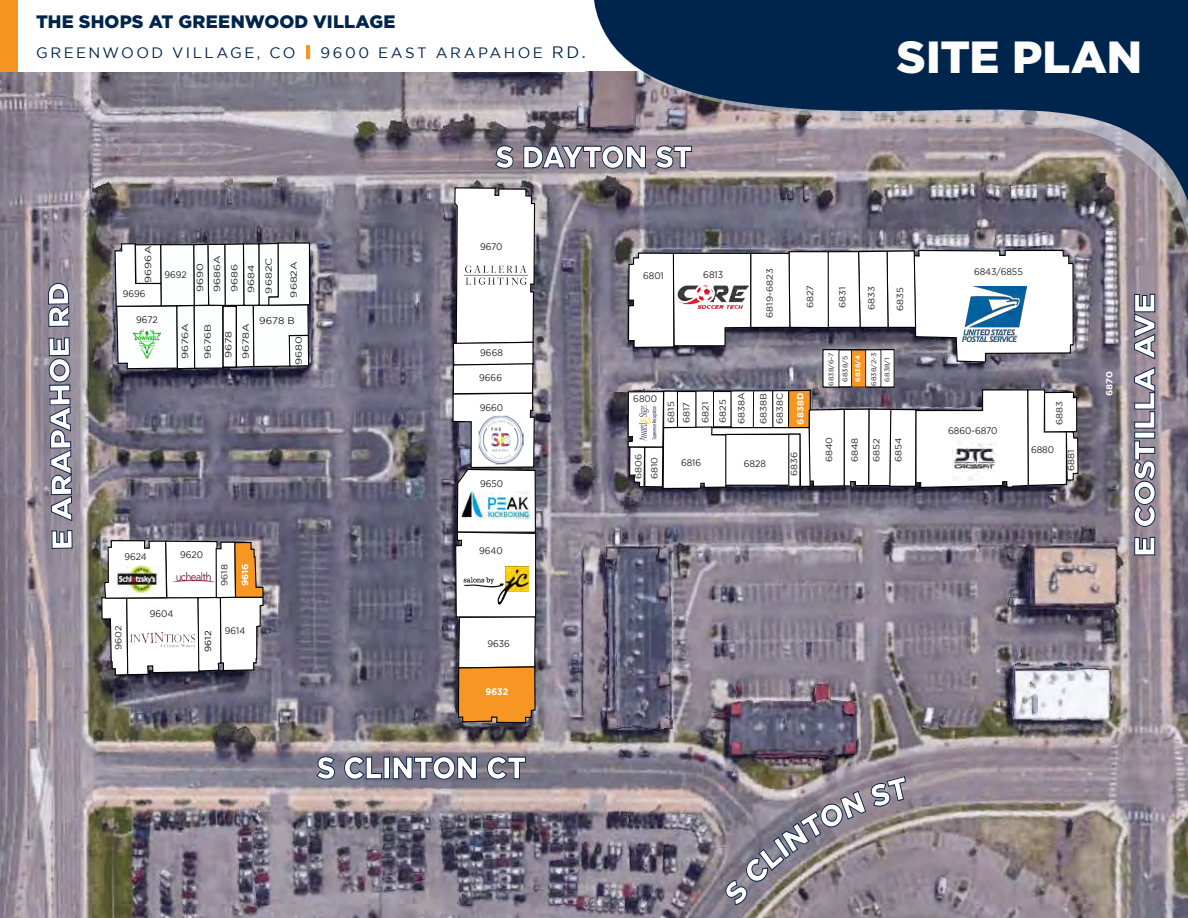
<style>
.page{position:relative;width:1188px;height:918px;background:#fff}
.page>*{position:absolute;margin:0;border:0;box-sizing:border-box;transform-origin:0 0}
.t1{font:900 45px "Gotham";color:#fff}
.t2{font:900 30.9px "Gotham";color:#fff;scale:.93 1}
.t3{font:900 30.9px "Gotham";letter-spacing:-.025em;color:#fff;scale:.93 1}
.t4{font:900 28.65px "Gotham";color:#fff;scale:1.08 1}
.t5{font:900 18px "Gotham";letter-spacing:.01em;color:#00254c}
.t6{font:15px "Gotham";letter-spacing:.16em;color:#00254c}
.t7{font:9.45px "Gotham";color:#231f20;scale:.93 1}
.t8{font:9.45px "Gotham";color:#231f20;scale:1.07 1}
.t9{font:700 9.45px "Gotham";color:#fff;scale:.93 1}
.t10{font:8.85px/17.2px "Gotham";color:#231f20;scale:1.08 1}
.t11{font:8.85px/17px "Gotham";color:#231f20;scale:1.24 1}
.t12{font:700 8.85px "Gotham";color:#fff;scale:1.08 1}
.t13{font:8.85px "Gotham";color:#040503;scale:1.08 1}
.t14{font:6.6px/14.1px "Gotham";color:#231f20;text-align:center;scale:1.08 1}
.t15{font:700 6.6px "Gotham";color:#fff;scale:1.08 1}
.s1{color:#f79521}
.s2{font-size:16.5px}
</style>
<div class="page">
<img style="left:0;top:72px;width:1188px;height:846px">
<svg style="left:452px;top:187px;width:85px;height:537px"></svg>
<svg style="left:235px;top:242px;width:76px;height:126px"></svg>
<div style="left:243px;top:244px;width:16px;height:61px;background:#fdfefe"></div>
<div style="left:243px;top:243px;width:17px;height:63px;border:1px solid #040503"></div>
<div style="left:225px;top:244px;width:19px;height:61px;background:#fdfefe"></div>
<div style="left:224px;top:243px;width:20px;height:63px;border:1px solid #040503"></div>
<svg style="left:114px;top:243px;width:112px;height:127px"></svg>
<svg style="left:101px;top:539px;width:163px;height:137px"></svg>
<svg style="left:627px;top:249px;width:447px;height:114px"></svg>
<div style="left:823px;top:350px;width:71px;height:37px;background:#fff"></div>
<div style="left:822px;top:349px;width:73px;height:39px;border:1px solid #040503"></div>
<hr style="left:839px;top:350px;width:1px;height:38px;background:#040503">
<hr style="left:851px;top:349px;width:1px;height:38px;background:#040503">
<div style="left:223px;top:306px;width:13px;height:61px;background:#fff"></div>
<div style="left:223px;top:306px;width:14px;height:62px;border:1px solid #040503"></div>
<svg style="left:627px;top:389px;width:452px;height:101px"></svg>
<div style="left:851px;top:350px;width:15px;height:37px;background:#f79623"></div>
<div style="left:851px;top:350px;width:15px;height:37px;border:1px solid #231f20"></div>
<div style="left:713px;top:392px;width:18px;height:35px;background:#fff"></div>
<div style="left:713px;top:391px;width:18px;height:36px;border:1px solid #040503"></div>
<img style="left:463px;top:566px;width:66px;height:38px">
<img style="left:676px;top:286px;width:72px;height:23px">
<img style="left:168px;top:567px;width:50px;height:19px">
<img style="left:130px;top:632px;width:65px;height:16px">
<img style="left:112px;top:565px;width:50px;height:28px">
<img style="left:639px;top:406px;width:19px;height:35px">
<img style="left:962px;top:286px;width:65px;height:55px">
<img style="left:952px;top:436px;width:44px;height:44px">
<img style="left:462px;top:491px;width:69px;height:28px">
<img style="left:478px;top:416px;width:46px;height:49px">
<img style="left:465px;top:266px;width:62px;height:19px">
<svg style="left:51px;top:530px;width:22px;height:19px"></svg>
<svg style="left:49px;top:337px;width:24px;height:184px;background:#7b788b"></svg>
<svg style="left:48px;top:236px;width:22px;height:91px;background:#847e91"></svg>
<svg style="left:1134px;top:537px;width:21px;height:19px"></svg>
<svg style="left:1134px;top:440px;width:22px;height:86px;background:#80788a"></svg>
<div style="left:1134px;top:432px;width:21px;height:6px;border:1px solid #0d274a"></div>
<svg style="left:1134px;top:367px;width:21px;height:62px"></svg>
<svg style="left:1134px;top:294px;width:22px;height:65px"></svg>
<svg style="left:316px;top:756px;width:19px;height:24px"></svg>
<svg style="left:344px;top:756px;width:38px;height:24px"></svg>
<div style="left:384px;top:757px;width:6px;height:22px;border:1px solid #0d274a"></div>
<svg style="left:393px;top:756px;width:84px;height:24px;background:#636479"></svg>
<svg style="left:487px;top:756px;width:39px;height:24px"></svg>
<svg style="left:495px;top:145px;width:19px;height:24px"></svg>
<svg style="left:523px;top:145px;width:70px;height:24px;background:#757082"></svg>
<img style="left:134px;top:326px;width:26px;height:32px">
<div style="left:0;top:0;width:18px;height:72px;background:#f79521"></div>
<svg style="left:593px;top:202px;width:595px;height:36px;background:#726e7e"></svg>
<svg style="left:593px;top:0;width:595px;height:202px;background:#48576e"></svg>
<svg style="left:722px;top:776px;width:187px;height:131px;background:#8a828b"></svg>
<p class="t5" style="left:36px;top:11px;width:361px">THE SHOPS AT GREENWOOD VILLAGE</p>
<p class="t6" style="left:36px;top:44px;width:551px">GREENWOOD VILLAGE, CO <span class="s1">l</span> 9600 EAST ARAPAHOE <span class="s2">RD.</span></p>
<p class="t3" style="left:495px;top:139px;width:213px">S DAYTON ST</p>
<p class="t1" style="left:897px;top:31px;width:247px">SITE PLAN</p>
<p class="t7" style="left:480px;top:241px;width:26px">9670</p>
<p class="t11" style="left:139px;top:283px;width:31px;rotate:-90deg">9696A</p>
<p class="t11" style="left:191px;top:292px;width:31px;rotate:-90deg">9690<br>9686A</p>
<p class="t11" style="left:242px;top:294px;width:30px;line-height:17.5px;rotate:-90deg">9684<br>9682C</p>
<p class="t11" style="left:285px;top:298px;width:31px;rotate:-90deg">9682A</p>
<p class="t11" style="left:226px;top:292px;width:24px;rotate:-90deg">9686</p>
<p class="t7" style="left:974px;top:267px;width:54px">6843/6855</p>
<p class="t10" style="left:761px;top:318px;width:47px;rotate:-90deg">6819-6823</p>
<p class="t7" style="left:643px;top:271px;width:24px">6801</p>
<p class="t7" style="left:703px;top:269px;width:23px">6813</p>
<p class="t7" style="left:164px;top:270px;width:25px">9692</p>
<p class="t4" style="left:46px;top:550px;width:250px;rotate:-91deg">E ARAPAHOE RD</p>
<p class="t4" style="left:1128px;top:557px;width:246px;rotate:-90deg">E COSTILLA AVE</p>
<p class="t10" style="left:801px;top:308px;width:23px;rotate:-90deg">6827</p>
<p class="t10" style="left:834px;top:308px;width:21px;rotate:-90deg">6831</p>
<p class="t10" style="left:863px;top:310px;width:24px;rotate:-90deg">6833</p>
<p class="t10" style="left:891px;top:311px;width:23px;rotate:-90deg">6835</p>
<p class="t7" style="left:123px;top:289px;width:26px">9696</p>
<p class="t7" style="left:136px;top:314px;width:25px">9672</p>
<p class="t8" style="left:259px;top:315px;width:35px">9678 B</p>
<p class="t11" style="left:176px;top:359px;width:30px;rotate:-90deg">9676A</p>
<p class="t11" style="left:199px;top:359px;width:30px;rotate:-90deg">9676B</p>
<p class="t11" style="left:220px;top:359px;width:30px;line-height:17.4px;rotate:-90deg">9678<br>9678A</p>
<p class="t11" style="left:290px;top:365px;width:25px;rotate:-90deg">9680</p>
<p class="t7" style="left:480px;top:347px;width:26px">9668</p>
<p class="t7" style="left:479px;top:372px;width:26px">9666</p>
<p class="t14" style="left:824px;top:386px;width:32px;rotate:-90deg">6838/6-7<br>6838/5</p>
<p class="t15" style="left:854px;top:382px;width:26px;rotate:-90deg">6838/4</p>
<p class="t14" style="left:867px;top:386px;width:32px;rotate:-90deg">6838/2-3</p>
<p class="t14" style="left:880px;top:382px;width:24px;rotate:-90deg">6838/1</p>
<p class="t12" style="left:1104px;top:396px;width:25px;rotate:-90deg">6870</p>
<p class="t10" style="left:662px;top:423px;width:21px;rotate:-90deg">6815</p>
<p class="t10" style="left:697px;top:423px;width:23px;rotate:-90deg">6821<br>6825</p>
<p class="t10" style="left:733px;top:424px;width:31px;rotate:-90deg">6838A</p>
<p class="t10" style="left:755px;top:424px;width:30px;line-height:16.2px;rotate:-90deg">6838B<br>6838C</p>
<p class="t12" style="left:795px;top:425px;width:31px;rotate:-90deg">6838D</p>
<p class="t7" style="left:633px;top:394px;width:27px">6800</p>
<p class="t10" style="left:1051px;top:425px;width:24px;rotate:-90deg">6883</p>
<p class="t10" style="left:678px;top:423px;width:21px;rotate:-90deg">6817</p>
<p class="t7" style="left:480px;top:402px;width:27px">9660</p>
<p class="t7" style="left:948px;top:426px;width:55px">6860-6870</p>
<p class="t10" style="left:820px;top:462px;width:25px;rotate:-90deg">6840</p>
<p class="t10" style="left:846px;top:462px;width:24px;rotate:-90deg">6848</p>
<p class="t10" style="left:868px;top:462px;width:23px;rotate:-90deg">6852</p>
<p class="t10" style="left:890px;top:462px;width:24px;rotate:-90deg">6854</p>
<p class="t7" style="left:1031px;top:445px;width:26px">6880</p>
<p class="t10" style="left:1062px;top:471px;width:21px;rotate:-90deg">6881</p>
<p class="t10" style="left:785px;top:476px;width:24px;rotate:-90deg">6836</p>
<p class="t10" style="left:630px;top:479px;width:25px;line-height:15.9px;rotate:-90deg">6806<br>6810</p>
<p class="t7" style="left:681px;top:457px;width:23px">6816</p>
<p class="t7" style="left:744px;top:459px;width:25px">6828</p>
<p class="t7" style="left:480px;top:479px;width:26px">9650</p>
<p class="t7" style="left:479px;top:545px;width:27px">9640</p>
<p class="t7" style="left:180px;top:550px;width:26px">9620</p>
<p class="t7" style="left:124px;top:551px;width:26px">9624</p>
<p class="t10" style="left:110px;top:650px;width:24px;rotate:-90deg">9602</p>
<p class="t7" style="left:150px;top:609px;width:27px">9604</p>
<p class="t10" style="left:216px;top:586px;width:21px;rotate:-90deg">9618</p>
<p class="t12" style="left:240px;top:586px;width:23px;rotate:-90deg">9616</p>
<p class="t13" style="left:203px;top:652px;width:21px;rotate:-90deg">9612</p>
<p class="t7" style="left:225px;top:625px;width:23px">9614</p>
<p class="t7" style="left:487px;top:639px;width:26px">9636</p>
<p class="t9" style="left:486px;top:686px;width:26px">9632</p>
<p class="t2" style="left:317px;top:750px;width:227px">S CLINTON CT</p>
</div>
